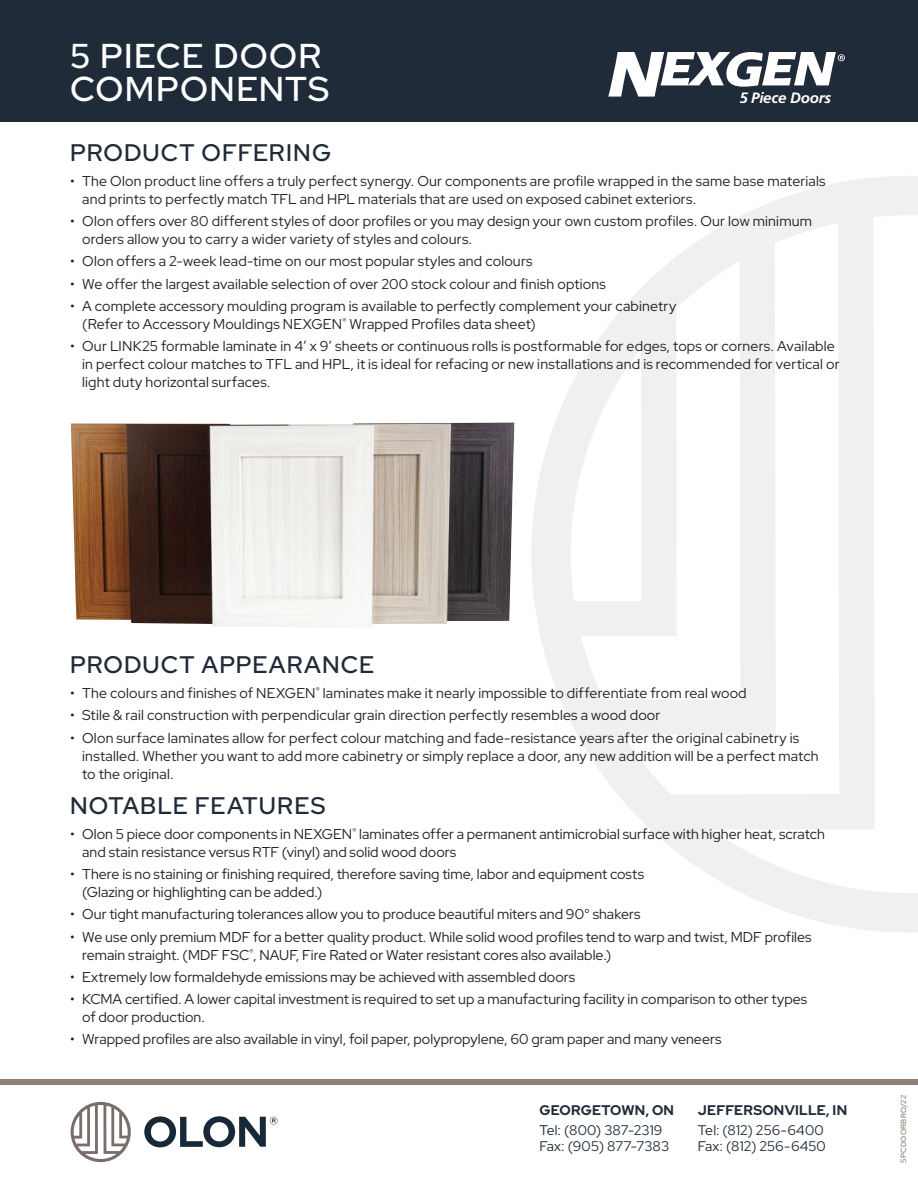
<style>
.page{position:relative;width:918px;height:1188px;background:#fff}
.page>*{position:absolute;margin:0;border:0;box-sizing:border-box;transform-origin:0 0}
.t1{font:500 34.5px/33.6px "Red Hat Display";letter-spacing:.035em;color:#fff}
.t2{font:500 24px "Red Hat Display";letter-spacing:.045em;color:#1f2b38}
.t3{font:italic 700 15px "Frutiger";letter-spacing:-.01em;color:#fff}
.t4{font:14.25px/18px "Red Hat Display";letter-spacing:.01em;color:#231f20}
.t5{font:13.95px/16.5px "Red Hat Display";letter-spacing:.01em;color:#1f2b38}
.t6{font:700 13.95px "Red Hat Display";letter-spacing:.015em;color:#1f2b38}
.t7{font:500 7.5px "Red Hat Display";letter-spacing:.025em;color:#8f8177}
</style>
<div class="page">
<svg style="left:546px;top:176px;width:372px;height:756px"></svg>
<img style="left:71px;top:423px;width:444px;height:204px">
<div style="left:0;top:0;width:918px;height:122px;background:#1f2b38"></div>
<svg style="left:608px;top:52px;width:237px;height:45px"></svg>
<div style="left:0;top:1079px;width:918px;height:5px;background:#8f8177"></div>
<svg style="left:144px;top:1116px;width:134px;height:31px"></svg>
<svg style="left:71px;top:1102px;width:60px;height:60px"></svg>
<h1 class="t1" style="left:70px;top:38px;width:261px">5 PIECE DOOR<br>COMPONENTS</h1>
<p class="t3" style="left:739px;top:89px;width:93px">5 Piece Doors</p>
<h2 class="t2" style="left:70px;top:137px;width:262px">PRODUCT OFFERING</h2>
<p class="t4" style="left:82px;top:171px;width:745px;text-indent:-12px">• The Olon product line offers a truly perfect synergy. Our components are profile wrapped in the same base materials and prints to perfectly match TFL and HPL materials that are used on exposed cabinet exteriors.</p>
<p class="t4" style="left:82px;top:212px;width:731px;text-indent:-12px">• Olon offers over 80 different styles of door profiles or you may design your own custom profiles. Our low minimum orders allow you to carry a wider variety of styles and colours.</p>
<p class="t4" style="left:70px;top:252px;width:464px">• Olon offers a 2-week lead-time on our most popular styles and colours</p>
<p class="t4" style="left:70px;top:274px;width:537px">• We offer the largest available selection of over 200 stock colour and finish options</p>
<p class="t4" style="left:82px;top:297px;width:596px;text-indent:-12px">• A complete accessory moulding program is available to perfectly complement your cabinetry (Refer to Accessory Mouldings NEXGEN<sup>®</sup> Wrapped Profiles data sheet)</p>
<p class="t4" style="left:82px;top:337px;width:759px;text-indent:-12px">• Our LINK25 formable laminate in 4’ x 9’ sheets or continuous rolls is postformable for edges, tops or corners. Available in perfect colour matches to TFL and HPL, it is ideal for refacing or new installations and is recommended for vertical or light duty horizontal surfaces.</p>
<h2 class="t2" style="left:70px;top:649px;width:305px">PRODUCT APPEARANCE</h2>
<p class="t4" style="left:70px;top:684px;width:678px">• The colours and finishes of NEXGEN<sup>®</sup> laminates make it nearly impossible to differentiate from real wood</p>
<p class="t4" style="left:70px;top:706px;width:592px">• Stile &amp; rail construction with perpendicular grain direction perfectly resembles a wood door</p>
<p class="t4" style="left:82px;top:728px;width:738px;text-indent:-12px">• Olon surface laminates allow for perfect colour matching and fade-resistance years after the original cabinetry is installed. Whether you want to add more cabinetry or simply replace a door, any new addition will be a perfect match to the original.</p>
<h2 class="t2" style="left:70px;top:790px;width:257px">NOTABLE FEATURES</h2>
<p class="t4" style="left:82px;top:824px;width:744px;text-indent:-12px">• Olon 5 piece door components in NEXGEN<sup>®</sup> laminates offer a permanent antimicrobial surface with higher heat, scratch and stain resistance versus RTF (vinyl) and solid wood doors</p>
<p class="t4" style="left:82px;top:865px;width:563px;text-indent:-12px">• There is no staining or finishing required, therefore saving time, labor and equipment costs (Glazing or highlighting can be added.)</p>
<p class="t4" style="left:70px;top:905px;width:572px">• Our tight manufacturing tolerances allow you to produce beautiful miters and 90° shakers</p>
<p class="t4" style="left:82px;top:927px;width:731px;text-indent:-12px">• We use only premium MDF for a better quality product. While solid wood profiles tend to warp and twist, MDF profiles remain straight. (MDF FSC<sup>®</sup>, NAUF, Fire Rated or Water resistant cores also available.)</p>
<p class="t4" style="left:70px;top:968px;width:507px">• Extremely low formaldehyde emissions may be achieved with assembled doors</p>
<p class="t4" style="left:82px;top:990px;width:727px;text-indent:-12px">• KCMA certified. A lower capital investment is required to set up a manufacturing facility in comparison to other types of door production.</p>
<p class="t4" style="left:70px;top:1030px;width:653px">• Wrapped profiles are also available in vinyl, foil paper, polypropylene, 60 gram paper and many veneers</p>
<p class="t6" style="left:539px;top:1101px;width:136px">GEORGETOWN, ON</p>
<p class="t5" style="left:539px;top:1121px;width:131px">Tel: (800) 387-2319<br>Fax: (905) 877-7383</p>
<p class="t6" style="left:698px;top:1101px;width:151px">JEFFERSONVILLE, IN</p>
<p class="t5" style="left:698px;top:1121px;width:129px">Tel: (812) 256-6400<br>Fax: (812) 256-6450</p>
<p class="t7" style="left:899px;top:1162px;width:69px;rotate:-90deg">5PCDOORBRO/22</p>
</div>
